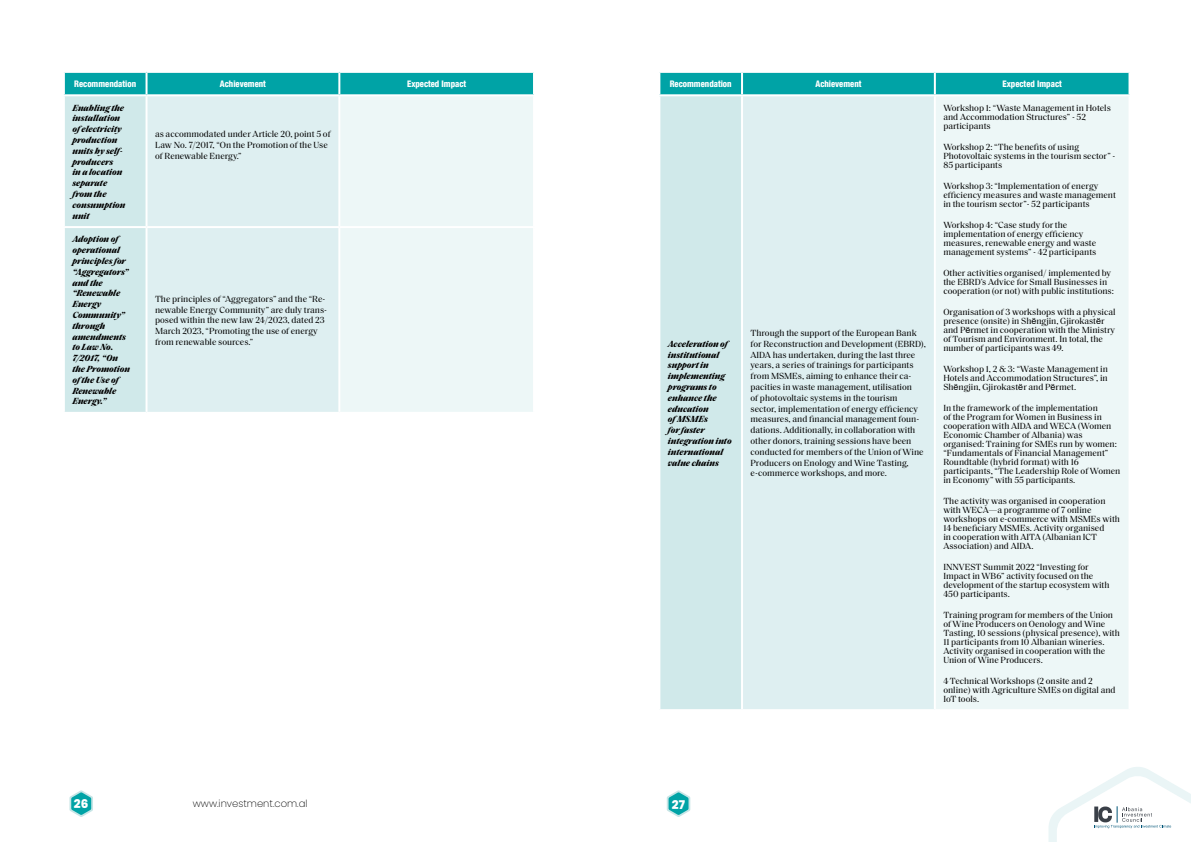
<style>
.page{position:relative;width:1191px;height:842px;background:#fff}
.page>*{position:absolute;margin:0;border:0;box-sizing:border-box;transform-origin:0 0}
.t1{font:800 12px "Poppins";color:#fff}
.t2{font:200 10px "Poppins";color:#000}
.t3{font:9px/9px "Saol Text";color:#000}
.t4{font:italic 700 9px/10.8px "Saol Text";color:#000}
.t5{font:800 condensed 9px "Helvetica Neue LT Com";color:#fff;scale:.95 1}
.s1{font-family:"Arial"}
</style>
<div class="page">
<svg style="left:65px;top:73px;width:468px;height:339px;background:#96d5d7"></svg>
<div style="left:147px;top:96px;width:191px;height:316px;background:#deeff1"></div>
<div style="left:340px;top:96px;width:193px;height:316px;background:#edf7f7"></div>
<hr style="left:145px;top:73px;width:2px;height:21px;background:#fff">
<hr style="left:338px;top:73px;width:2px;height:21px;background:#fff">
<hr style="left:63px;top:94px;width:83px;height:2px;background:#fff">
<hr style="left:146px;top:94px;width:193px;height:2px;background:#fff">
<hr style="left:145px;top:96px;width:2px;height:130px;background:#fff">
<hr style="left:339px;top:94px;width:196px;height:2px;background:#fff">
<hr style="left:338px;top:96px;width:2px;height:130px;background:#fff">
<hr style="left:63px;top:226px;width:83px;height:2px;background:#fff">
<hr style="left:146px;top:226px;width:193px;height:2px;background:#fff">
<hr style="left:145px;top:228px;width:2px;height:184px;background:#fff">
<hr style="left:339px;top:226px;width:196px;height:2px;background:#fff">
<hr style="left:338px;top:228px;width:2px;height:184px;background:#fff">
<div style="left:660px;top:73px;width:468px;height:21px;background:#00a3a6"></div>
<div style="left:659px;top:95px;width:83px;height:615px;background:#d0e9ea"></div>
<div style="left:742px;top:95px;width:193px;height:615px;background:#deeff1"></div>
<div style="left:935px;top:95px;width:194px;height:615px;background:#edf7f7"></div>
<hr style="left:741px;top:73px;width:2px;height:21px;background:#fff">
<hr style="left:934px;top:73px;width:2px;height:21px;background:#fff">
<hr style="left:658px;top:94px;width:84px;height:2px;background:#fff">
<hr style="left:658px;top:96px;width:2px;height:613px;background:#fff">
<hr style="left:742px;top:94px;width:193px;height:2px;background:#fff">
<hr style="left:741px;top:96px;width:2px;height:613px;background:#fff">
<hr style="left:935px;top:94px;width:195px;height:2px;background:#fff">
<hr style="left:934px;top:96px;width:2px;height:613px;background:#fff">
<hr style="left:1128px;top:96px;width:2px;height:613px;background:#fff">
<hr style="left:658px;top:709px;width:84px;height:2px;background:#fff">
<hr style="left:742px;top:709px;width:193px;height:2px;background:#fff">
<hr style="left:935px;top:709px;width:195px;height:2px;background:#fff">
<svg style="left:69px;top:790px;width:24px;height:27px"></svg>
<svg style="left:667px;top:790px;width:23px;height:27px"></svg>
<svg style="left:1048px;top:767px;width:143px;height:75px"></svg>
<p class="t5" style="left:74px;top:78px;width:67px">Recommendation</p>
<p class="t5" style="left:220px;top:78px;width:50px">Achievement</p>
<p class="t5" style="left:407px;top:78px;width:64px">Expected Impact</p>
<p class="t4" style="left:72px;top:101px;width:55px">Enabling the installation ofelectricity production units by self&shy;producers<br>in a location separate from the consumption unit</p>
<p class="t3" style="left:155px;top:128px;width:177px;line-height:10.8px">as accommodated under Article 20, point 5 of<br>Law No. 7/2017, “On the Promotion of the Use of Renewable Energy.”</p>
<p class="t4" style="left:72px;top:233px;width:59px">Adoption of operational principles for “Aggregators” and the “Renewable<br>Energy<br>Community” through amendments to Law No.<br>7/2017, “On the Promotion ofthe Use of<br>Renewable<br>Energy.”</p>
<p class="t3" style="left:155px;top:293px;width:173px;line-height:10.8px">The principles of “Aggregators” and the “Re&shy;newable Energy Community” are duly trans&shy;posed within the new law 24/2023, dated 23<br>March 2023, “Promoting the use of energy from renewable sources.”</p>
<p class="t5" style="left:669px;top:78px;width:67px">Recommendation</p>
<p class="t5" style="left:815px;top:78px;width:50px">Achievement</p>
<p class="t5" style="left:1002px;top:78px;width:64px">Expected Impact</p>
<p class="t4" style="left:668px;top:338px;width:66px">Acceleration of institutional support in implementing programs to enhance the education ofMSMEs<br>for faster integration into international value chains</p>
<p class="t3" style="left:750px;top:327px;width:177px;line-height:10.8px">Through the support of the European Bank for Reconstruction and Development (EBRD), AIDA has undertaken, during the last three years, a series of trainings for participants from MSMEs, aiming to enhance their ca&shy;pacities in waste management, utilisation<br>of photovoltaic systems in the tourism<br>sector, implementation of energy efficiency measures, and financial management foun&shy;dations. Additionally, in collaboration with other donors, training sessions have been conducted for members of the Union of Wine Producers on Enology and Wine Tasting, e-commerce workshops, and more.</p>
<p class="t3" style="left:943px;top:102px;width:169px">Workshop 1: “Waste Management in Hotels and Accommodation Structures” - 52 participants</p>
<p class="t3" style="left:943px;top:141px;width:173px">Workshop 2: “The benefits of using<br>Photovoltaic systems in the tourism sector” -<br>85 participants</p>
<p class="t3" style="left:943px;top:180px;width:174px">Workshop 3: “Implementation of energy efficiency measures and waste management in the tourism sector”- 52 participants</p>
<p class="t3" style="left:943px;top:219px;width:154px">Workshop 4: “Case study for the implementation of energy efficiency measures, renewable energy and waste management systems” - 42 participants</p>
<p class="t3" style="left:943px;top:267px;width:172px">Other activities organised/ implemented by the EBRD’s Advice for Small Businesses in cooperation (or not) with public institutions:</p>
<p class="t3" style="left:943px;top:306px;width:174px">Organisation of 3 workshops with a physical presence (onsite) in Sh<span class="s1">ë</span>ngjin, Gjirokast<span class="s1">ë</span>r and P<span class="s1">ë</span>rmet in cooperation with the Ministry of Tourism and Environment. In total, the number of participants was 49.</p>
<p class="t3" style="left:943px;top:363px;width:166px;text-align:justify">Workshop 1, 2 &amp; 3: “Waste Management in Hotels and Accommodation Structures”, in Sh<span class="s1">ë</span>ngjin, Gjirokast<span class="s1">ë</span>r and P<span class="s1">ë</span>rmet.</p>
<p class="t3" style="left:943px;top:402px;width:178px">In the framework of the implementation<br>of the Program for Women in Business in cooperation with AIDA and WECA (Women Economic Chamber of Albania) was organised: Training for SMEs run by women: “Fundamentals of Financial Management” Roundtable (hybrid format) with 16 participants, “The Leadership Role of Women in Economy” with 55 participants.</p>
<p class="t3" style="left:943px;top:495px;width:178px">The activity was organised in cooperation with WECA—a programme of 7 online workshops on e-commerce with MSMEs with 14 beneficiary MSMEs. Activity organised<br>in cooperation with AITA (Albanian ICT Association) and AIDA.</p>
<p class="t3" style="left:943px;top:561px;width:168px">INNVEST Summit 2022 “Investing for Impact in WB6” activity focused on the development of the startup ecosystem with 450 participants.</p>
<p class="t3" style="left:943px;top:609px;width:178px">Training program for members of the Union of Wine Producers on Oenology and Wine Tasting, 10 sessions (physical presence), with 11 participants from 10 Albanian wineries.<br>Activity organised in cooperation with the Union of Wine Producers.</p>
<p class="t3" style="left:943px;top:675px;width:174px">4 Technical Workshops (2 onsite and 2 online) with Agriculture SMEs on digital and<br>IoT tools.</p>
<h1 class="t1" style="left:74px;top:796px;width:16px">26</h1>
<p class="t2" style="left:193px;top:798px;width:116px">www.investment.com.al</p>
<h1 class="t1" style="left:672px;top:797px;width:15px">27</h1>
</div>
